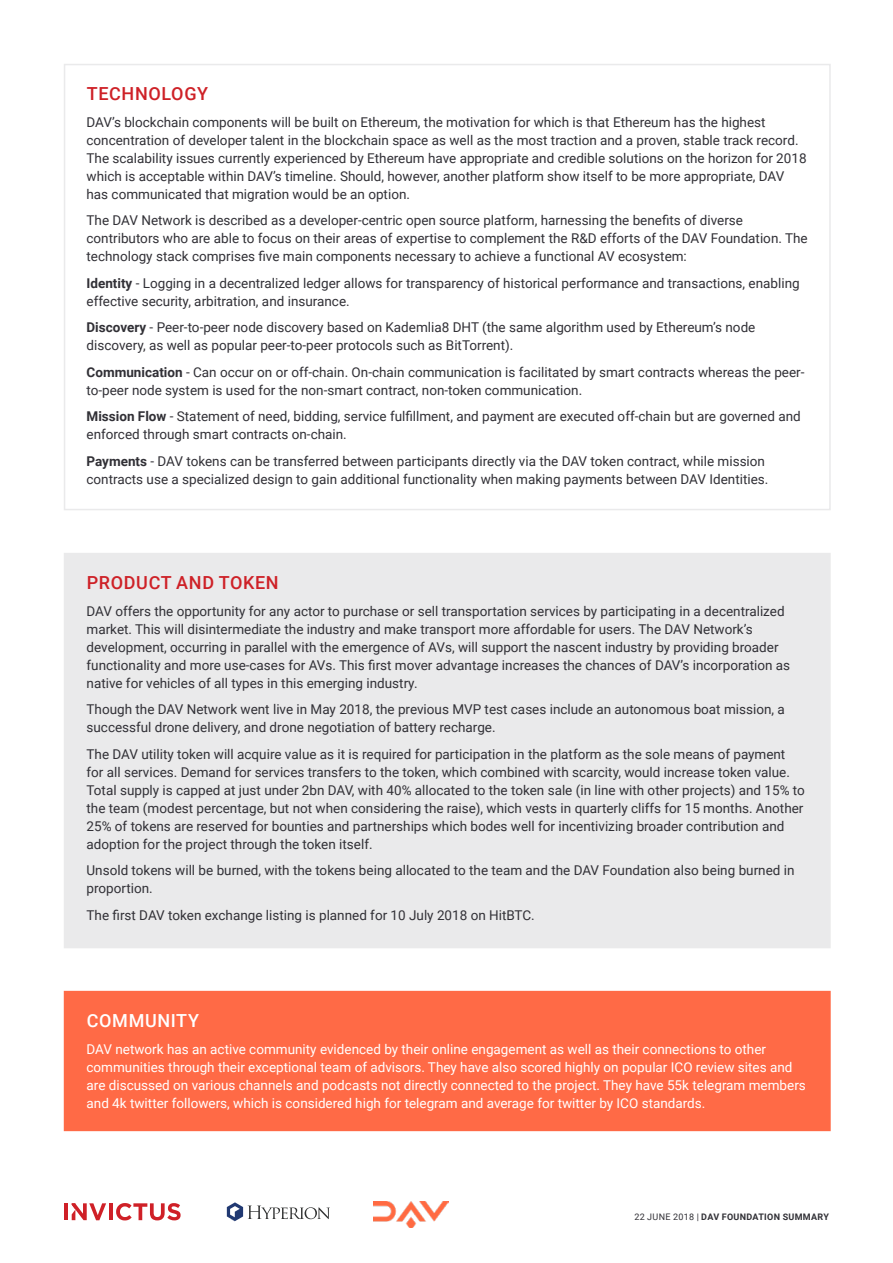
<style>
.page{position:relative;width:893px;height:1263px;background:#fff}
.page>*{position:absolute;margin:0;border:0;box-sizing:border-box;transform-origin:0 0}
.Section_Title{font:500 18px "Roboto";letter-spacing:.035em;color:#ce2127}
.Section_Title-2{font:500 18px "Roboto";letter-spacing:.035em;color:#fff}
.t1{font:13.5px/18px "Roboto";color:#313036}
.t2{font:13.5px/18px "Roboto";color:#fff}
.t3{font:700 9px "Roboto";letter-spacing:.035em;color:#313036}
.s1{font-weight:700}
.s2{font-weight:400}
</style>
<div class="page">
<img style="left:373px;top:1202px;width:75px;height:26px">
<hr style="left:64px;top:1203px;width:3px;height:17px;background:#cf2027">
<hr style="left:109px;top:1203px;width:4px;height:17px;background:#cf2027">
<svg style="left:116px;top:1203px;width:65px;height:17px"></svg>
<svg style="left:72px;top:1203px;width:34px;height:17px"></svg>
<svg style="left:227px;top:1202px;width:103px;height:19px"></svg>
<div style="left:64px;top:64px;width:767px;height:446px;border:2px solid #eaeaeb"></div>
<div style="left:65px;top:554px;width:765px;height:393px;background:#eaeaeb"></div>
<div style="left:64px;top:553px;width:767px;height:395px;border:2px solid #eaeaeb"></div>
<div style="left:65px;top:991px;width:765px;height:139px;background:#ff6a46"></div>
<div style="left:64px;top:991px;width:767px;height:140px;border:2px solid #ff6a46"></div>
<p class="Section_Title" style="left:87px;top:81px;width:123px">TECHNOLOGY</p>
<p class="t1" style="left:87px;top:112px;width:722px">DAV’s blockchain components will be built on Ethereum, the motivation for which is that Ethereum has the highest concentration of developer talent in the blockchain space as well as the most traction and a proven, stable track record.<br>The scalability issues currently experienced by Ethereum have appropriate and credible solutions on the horizon for 2018 which is acceptable within DAV’s timeline. Should, however, another platform show itself to be more appropriate, DAV has communicated that migration would be an option.</p>
<p class="t1" style="left:87px;top:211px;width:723px">The DAV Network is described as a developer-centric open source platform, harnessing the benefits of diverse contributors who are able to focus on their areas of expertise to complement the R&amp;D efforts of the DAV Foundation. The technology stack comprises five main components necessary to achieve a functional AV ecosystem:</p>
<p class="t1" style="left:87px;top:273px;width:715px"><span class="s1">Identity</span> - Logging in a decentralized ledger allows for transparency of historical performance and transactions, enabling effective security, arbitration, and insurance.</p>
<p class="t1" style="left:87px;top:318px;width:670px"><span class="s1">Discovery</span> - Peer-to-peer node discovery based on Kademlia8 DHT (the same algorithm used by Ethereum’s node discovery, as well as popular peer-to-peer protocols such as BitTorrent).</p>
<p class="t1" style="left:87px;top:362px;width:719px"><span class="s1">Communication</span> - Can occur on or off-chain. On-chain communication is facilitated by smart contracts whereas the peer&shy;to-peer node system is used for the non-smart contract, non-token communication.</p>
<p class="t1" style="left:87px;top:407px;width:716px"><span class="s1">Mission Flow</span> - Statement of need, bidding, service fulfillment, and payment are executed off-chain but are governed and enforced through smart contracts on-chain.</p>
<p class="t1" style="left:87px;top:451px;width:683px"><span class="s1">Payments</span> - DAV tokens can be transferred between participants directly via the DAV token contract, while mission contracts use a specialized design to gain additional functionality when making payments between DAV Identities.</p>
<p class="Section_Title" style="left:87px;top:570px;width:193px">PRODUCT AND TOKEN</p>
<p class="t1" style="left:87px;top:601px;width:705px">DAV offers the opportunity for any actor to purchase or sell transportation services by participating in a decentralized market. This will disintermediate the industry and make transport more affordable for users. The DAV Network’s development, occurring in parallel with the emergence of AVs, will support the nascent industry by providing broader functionality and more use-cases for AVs. This first mover advantage increases the chances of DAV’s incorporation as native for vehicles of all types in this emerging industry.</p>
<p class="t1" style="left:87px;top:700px;width:700px">Though the DAV Network went live in May 2018, the previous MVP test cases include an autonomous boat mission, a successful drone delivery, and drone negotiation of battery recharge.</p>
<p class="t1" style="left:87px;top:744px;width:720px">The DAV utility token will acquire value as it is required for participation in the platform as the sole means of payment for all services. Demand for services transfers to the token, which combined with scarcity, would increase token value.<br>Total supply is capped at just under 2bn DAV, with 40% allocated to the token sale (in line with other projects) and 15% to the team (modest percentage, but not when considering the raise), which vests in quarterly cliffs for 15 months. Another 25% of tokens are reserved for bounties and partnerships which bodes well for incentivizing broader contribution and adoption for the project through the token itself.</p>
<p class="t1" style="left:87px;top:861px;width:709px">Unsold tokens will be burned, with the tokens being allocated to the team and the DAV Foundation also being burned in proportion.</p>
<p class="t1" style="left:87px;top:905px;width:450px">The first DAV token exchange listing is planned for 10 July 2018 on HitBTC.</p>
<p class="Section_Title-2" style="left:87px;top:1008px;width:114px">COMMUNITY</p>
<p class="t2" style="left:87px;top:1039px;width:721px">DAV network has an active community evidenced by their online engagement as well as their connections to other communities through their exceptional team of advisors. They have also scored highly on popular ICO review sites and are discussed on various channels and podcasts not directly connected to the project. They have 55k telegram members and 4k twitter followers, which is considered high for telegram and average for twitter by ICO standards.</p>
<p class="t3" style="left:634px;top:1211px;width:196px"><span class="s2">22 JUNE 2018 |</span> DAV FOUNDATION SUMMARY</p>
</div>
